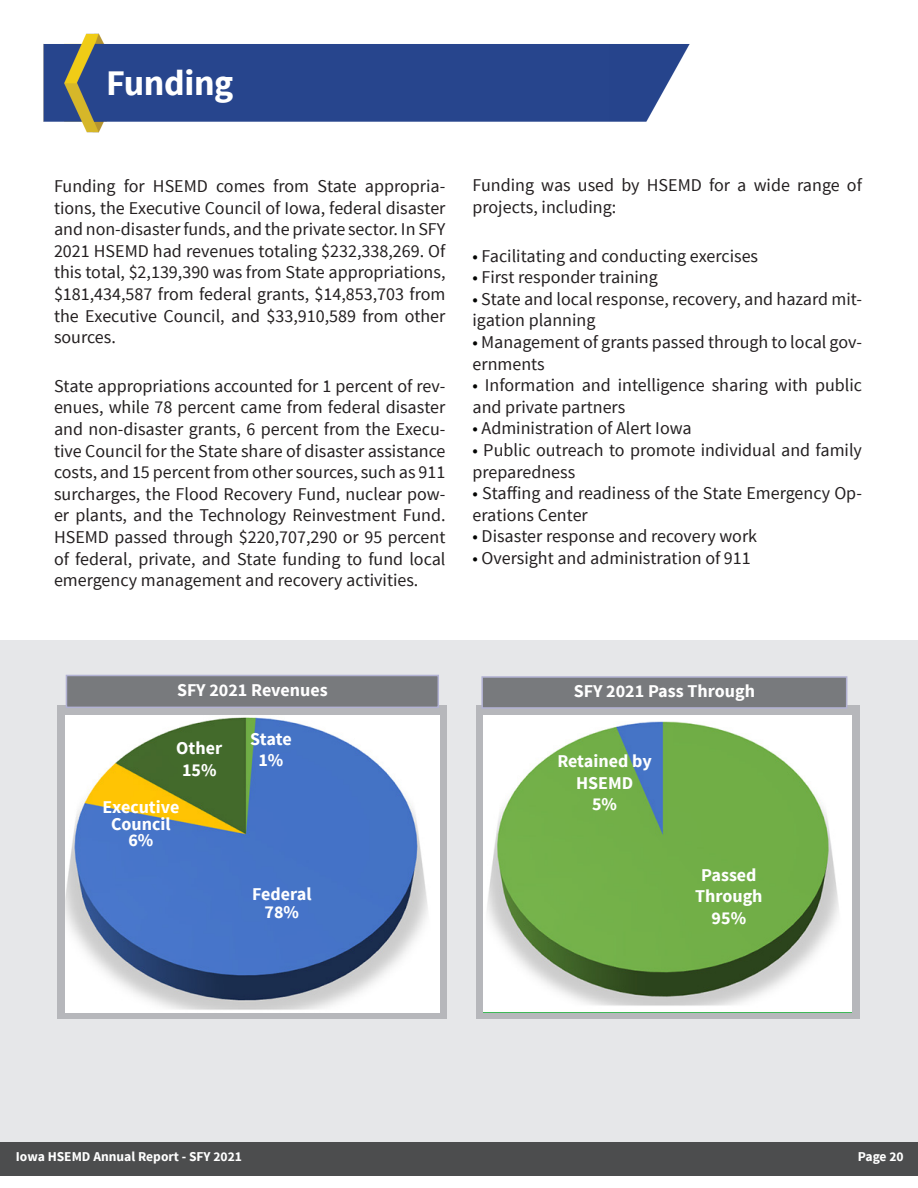
<style>
.page{position:relative;width:918px;height:1188px;background:#fff}
.page>*{position:absolute;margin:0;border:0;box-sizing:border-box;transform-origin:0 0}
.Section{font:700 36px "Source Sans Pro";letter-spacing:-.01em;color:#fff}
.Sub-header_1{font:18px/21.6px "Source Sans Pro";color:#231f20}
.t1{font:700 18px/21.6px "Source Sans Pro";color:#fff;text-align:center}
.t2{font:700 13.5px "Source Sans Pro";color:#fff}
.s1{color:#040503}
</style>
<div class="page">
<div style="left:0;top:640px;width:918px;height:522px;background:#e6e7e9"></div>
<div style="left:0;top:1142px;width:918px;height:34px;background:#4c4d4e"></div>
<img style="left:43px;top:33px;width:647px;height:100px">
<div style="left:476px;top:705px;width:383px;height:314px;background:#b6b7bb"></div>
<div style="left:57px;top:705px;width:389px;height:314px;background:#b6b7bb"></div>
<div style="left:481px;top:676px;width:366px;height:33px;background:#787a7d;border:2px solid #b2b2d3"></div>
<img style="left:483px;top:715px;width:369px;height:297px">
<img style="left:66px;top:715px;width:373px;height:297px">
<div style="left:66px;top:675px;width:373px;height:33px;background:#787a7d;border:2px solid #b2b2d3"></div>
<p class="Section" style="left:106px;top:60px;width:129px">Funding</p>
<p class="Sub-header_1" style="left:54px;top:176px;width:393px;text-align:justify">Funding for HSEMD comes from State appropria&shy;tions, the Executive Council of Iowa, federal disaster and non-disaster funds, and the private sector. In SFY 2021 HSEMD had revenues totaling $232,338,269. Of this total, $2,139,390 was from State appropriations, $181,434,587 from federal grants, $14,853,703 from the Executive Council, and $33,910,589 from other sources.</p>
<p class="Sub-header_1" style="left:54px;top:375px;width:393px;text-align:justify">State appropriations accounted for 1 percent of rev&shy;enues, while 78 percent came from federal disaster and non-disaster grants, 6 percent from the Execu&shy;tive Council for the State share of disaster assistance costs, and 15 percent from other sources, such as 911 surcharges, the Flood Recovery Fund, nuclear pow&shy;er plants, and the Technology Reinvestment Fund.<br>HSEMD passed through $220,707,290 or 95 percent of federal, private, and State funding to fund local emergency management and recovery activities.</p>
<p class="Sub-header_1" style="left:472px;top:175px;width:391px">Funding was used by HSEMD for a wide range of projects, including:</p>
<p class="Sub-header_1" style="left:472px;top:245px;width:287px"><span class="s1">•</span> Facilitating and conducting exercises</p>
<p class="Sub-header_1" style="left:472px;top:267px;width:187px"><span class="s1">•</span> First responder training</p>
<p class="Sub-header_1" style="left:472px;top:288px;width:391px"><span class="s1">•</span> State and local response, recovery, and hazard mit&shy;igation planning</p>
<p class="Sub-header_1" style="left:472px;top:332px;width:391px"><span class="s1">•</span> Management of grants passed through to local gov&shy;ernments</p>
<p class="Sub-header_1" style="left:472px;top:375px;width:391px"><span class="s1">•</span> Information and intelligence sharing with public and private partners</p>
<p class="Sub-header_1" style="left:472px;top:418px;width:221px"><span class="s1">•</span> Administration of Alert Iowa</p>
<p class="Sub-header_1" style="left:472px;top:440px;width:391px"><span class="s1">•</span> Public outreach to promote individual and family preparedness</p>
<p class="Sub-header_1" style="left:472px;top:483px;width:391px"><span class="s1">•</span> Staffing and readiness of the State Emergency Op&shy;erations Center</p>
<p class="Sub-header_1" style="left:472px;top:526px;width:286px"><span class="s1">•</span> Disaster response and recovery work</p>
<p class="Sub-header_1" style="left:472px;top:548px;width:280px"><span class="s1">•</span> Oversight and administration of 911</p>
<p class="t1" style="left:177px;top:680px;width:152px">SFY 2021 Revenues</p>
<p class="t1" style="left:176px;top:738px;width:47px">Other<br>15%</p>
<p class="t1" style="left:250px;top:729px;width:43px">State<br>1%</p>
<p class="t1" style="left:102px;top:800px;width:79px;line-height:16.5px">Executive<br>Council<br>6%</p>
<p class="t1" style="left:252px;top:885px;width:61px;line-height:18px">Federal<br>78%</p>
<p class="t1" style="left:574px;top:681px;width:183px">SFY 2021 Pass Through</p>
<p class="t1" style="left:557px;top:751px;width:96px">Retained by<br>HSEMD<br>5%</p>
<p class="t1" style="left:695px;top:865px;width:69px">Passed<br>Through<br>95%</p>
<p class="t2" style="left:16px;top:1148px;width:228px">Iowa HSEMD Annual Report - SFY 2021</p>
<p class="t2" style="left:858px;top:1148px;width:47px">Page 20</p>
</div>
